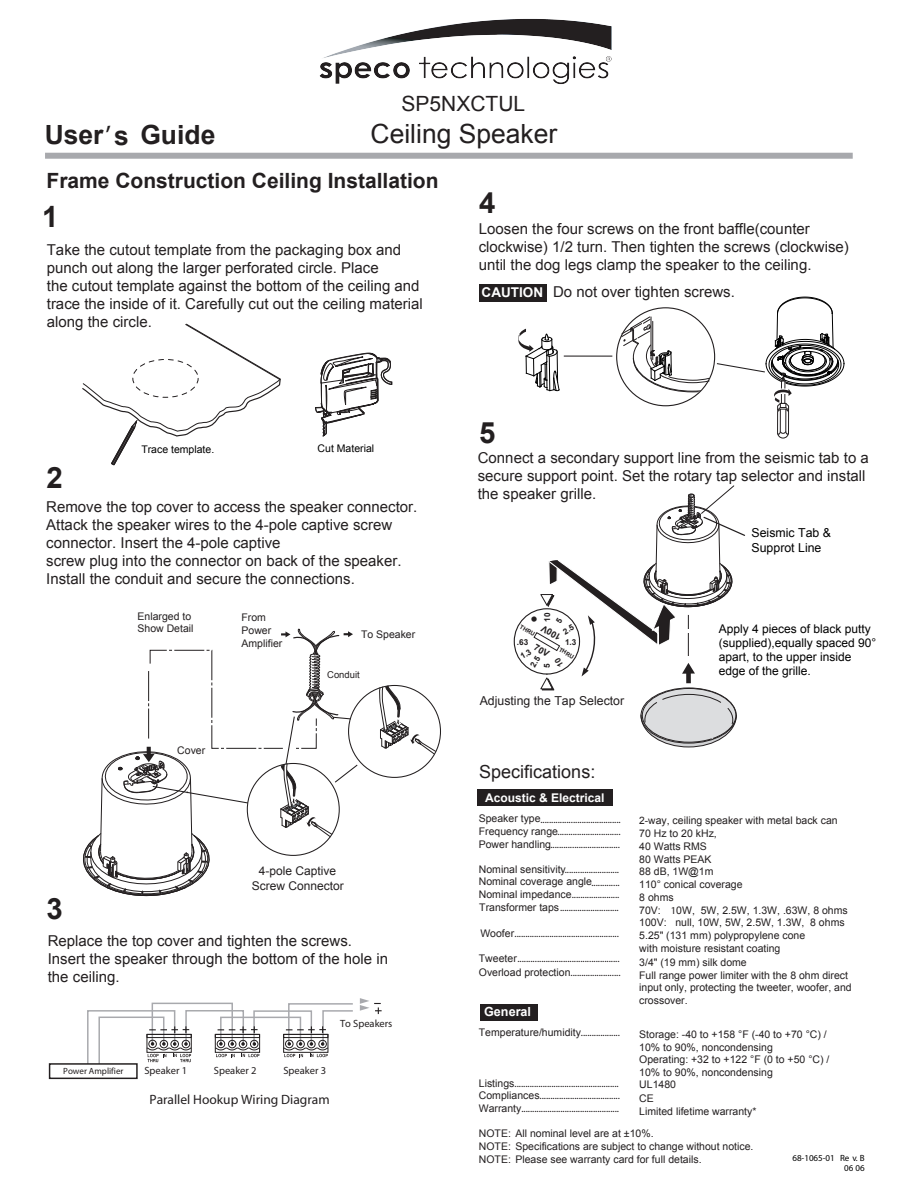
<style>
.page{position:relative;width:918px;height:1188px;background:#fff}
.page>*{position:absolute;margin:0;border:0;box-sizing:border-box;transform-origin:0 0}
.t1{font:700 29.4px "Arial";color:#231f20}
.t2{font:26.4px "Arial";color:#231f20}
.t3{font:700 26.4px "Arial";color:#231f20}
.t4{font:26.4px "Myriad";color:#231f20}
.t5{font:700 21px "Arial";color:#231f20}
.t6{font:21px "Arial";color:#231f20}
.t7{font:18px "Arial";color:#231f20}
.t8{font:15px/18px "Arial";color:#231f20}
.t9{font:13.5px "Myriad";color:#231f20}
.t10{font:700 13.5px "Arial";color:#fff}
.t11{font:700 12.6px "Arial";color:#fff}
.t12{font:12.3px "Arial";color:#231f20}
.t13{font:12.3px/14.5px "Arial";color:#000}
.t14{font:12px/14.2px "Arial";color:#000}
.t15{font:12px/14.4px "Arial";color:#231f20;text-align:center}
.t16{font:700 12px "Arial";color:#fff}
.t17{font:10.5px/12.6px "Arial";color:#231f20}
.t18{font:10.5px "Myriad";color:#231f20}
.t19{font:10.5px "Arial";color:#000}
.t20{font:9.45px "Arial";color:#231f20}
.t21{font:700 9.15px "Arial";color:#231f20}
.t22{font:9px/10.8px "Myriad";color:#000;text-align:right}
.t23{font:9px "Myriad";color:#231f20}
.t24{font:700 8.25px "Arial";color:#231f20}
.t25{font:700 5.85px "Arial";color:#231f20}
.s1{font-family:"Arial"}
.s2{font-size:10.2px}
.s3{font-family:"Myriad"}
</style>
<div class="page">
<div style="left:479px;top:284px;width:68px;height:18px;background:#231f20"></div>
<div style="left:45px;top:153px;width:808px;height:6px;background:#a8a9ad"></div>
<svg style="left:315px;top:352px;width:77px;height:85px"></svg>
<div style="left:477px;top:789px;width:136px;height:17px;background:#231f20"></div>
<div style="left:480px;top:1004px;width:57px;height:16px;background:#231f20"></div>
<hr style="left:564px;top:356px;width:48px;height:1px;background:#231f20">
<svg style="left:82px;top:323px;width:199px;height:142px"></svg>
<svg style="left:379px;top:685px;width:57px;height:70px"></svg>
<svg style="left:518px;top:329px;width:42px;height:62px"></svg>
<svg style="left:716px;top:296px;width:129px;height:143px"></svg>
<svg style="left:83px;top:628px;width:275px;height:268px"></svg>
<svg style="left:621px;top:316px;width:89px;height:77px"></svg>
<svg style="left:360px;top:998px;width:22px;height:16px"></svg>
<svg style="left:87px;top:1002px;width:266px;height:61px"></svg>
<div style="left:285px;top:1040px;width:8px;height:8px;border:1px solid #231f20;border-radius:50%"></div>
<div style="left:297px;top:1040px;width:7px;height:8px;border:1px solid #231f20;border-radius:50%"></div>
<div style="left:308px;top:1040px;width:7px;height:8px;border:1px solid #231f20;border-radius:50%"></div>
<div style="left:319px;top:1040px;width:7px;height:8px;border:1px solid #231f20;border-radius:50%"></div>
<div style="left:283px;top:1034px;width:45px;height:19px;border:1px solid #231f20"></div>
<div style="left:283px;top:1034px;width:45px;height:4px;border:1px solid #231f20"></div>
<div style="left:49px;top:1063px;width:89px;height:16px;border:1px solid #231f20"></div>
<img style="left:319px;top:18px;width:293px;height:66px">
<svg style="left:520px;top:485px;width:226px;height:262px"></svg>
<h3 class="t6" style="left:402px;top:90px;width:125px">SP5NXCTUL</h3>
<h2 class="t3" style="left:45px;top:118px;width:172px">User s Guide</h2>
<h2 class="t2" style="left:371px;top:117px;width:188px">Ceiling Speaker</h2>
<h2 class="t4" style="left:106px;top:107px;width:7px">,</h2>
<h3 class="t5" style="left:47px;top:166px;width:394px">Frame Construction Ceiling Installation</h3>
<h1 class="t1" style="left:42px;top:198px;width:18px">1</h1>
<p class="t8" style="left:47px;top:241px;width:378px">Take the cutout template from the packaging box and punch out along the larger perforated circle. Place<br>the cutout template against the bottom of the ceiling and trace the inside of it. Carefully cut out the ceiling material along the circle.</p>
<h1 class="t1" style="left:47px;top:458px;width:18px">2</h1>
<p class="t19" style="left:141px;top:442px;width:74px">Trace template.</p>
<p class="t19" style="left:318px;top:441px;width:58px">Cut Material</p>
<p class="t8" style="left:46px;top:498px;width:373px">Remove the top cover to access the speaker connector.<br>Attack the speaker wires to the 4-pole captive screw connector. Insert the 4-pole captive<br>screw plug into the connector on back of the speaker.<br>Install the conduit and secure the connections.</p>
<h1 class="t1" style="left:479px;top:183px;width:18px">4</h1>
<p class="t8" style="left:479px;top:220px;width:372px">Loosen the four screws on the front baffle(counter clockwise) 1/2 turn. Then tighten the screws (clockwise) until the dog legs clamp the speaker to the ceiling.</p>
<p class="t8" style="left:553px;top:283px;width:183px">Do not over tighten screws.</p>
<p class="t10" style="left:482px;top:283px;width:63px">CAUTION</p>
<h1 class="t1" style="left:479px;top:413px;width:18px">5</h1>
<p class="t8" style="left:478px;top:449px;width:393px">Connect a secondary support line from the seismic tab to a secure support point. Set the rotary tap selector and install the speaker grille.</p>
<p class="t13" style="left:752px;top:526px;width:81px">Seismic Tab &amp;<br>Supprot Line</p>
<p class="t17" style="left:138px;top:610px;width:58px">Enlarged to<br>Show Detail</p>
<p class="t17" style="left:242px;top:612px;width:42px">From<br>Power<br>Amplifier</p>
<p class="t17" style="left:177px;top:744px;width:30px">Cover</p>
<p class="t24" style="left:542px;top:622px;width:11px;rotate:-90deg">10</p>
<p class="t14" style="left:719px;top:621px;width:159px">Apply 4 pieces of black putty (supplied),equally spaced 90° apart, to the upper inside</p>
<p class="t25" style="left:522px;top:623px;width:18px;rotate:30deg">THRU</p>
<p class="t21" style="left:557px;top:643px;width:23px;rotate:-150deg">10 V0</p>
<p class="t17" style="left:361px;top:628px;width:56px">To Speaker</p>
<p class="t24" style="left:565px;top:636px;width:13px">1.3</p>
<p class="t24" style="left:517px;top:636px;width:13px">.63</p>
<p class="t25" style="left:561px;top:645px;width:18px;rotate:30deg">THRU</p>
<p class="t24" style="left:542px;top:668px;width:6px;rotate:-90deg">5</p>
<p class="t20" style="left:327px;top:668px;width:34px">Conduit</p>
<p class="t14" style="left:719px;top:664px;width:94px">edge of the grille.</p>
<p class="t12" style="left:480px;top:693px;width:146px">Adjusting the Tap Selector</p>
<p class="t7" style="left:479px;top:759px;width:118px">Specifications:</p>
<p class="t16" style="left:485px;top:789px;width:121px">Acoustic &amp; Electrical</p>
<p class="t15" style="left:252px;top:864px;width:94px">4-pole Captive<br>Screw Connector</p>
<h1 class="t1" style="left:47px;top:889px;width:18px">3</h1>
<p class="t8" style="left:48px;top:932px;width:342px">Replace the top cover and tighten the screws.<br>Insert the speaker through the bottom of the hole in the ceiling.</p>
<p class="t18" style="left:340px;top:1018px;width:54px">To Speakers</p>
<p class="t23" style="left:63px;top:1067px;width:62px">Power Amplifier</p>
<p class="t18" style="left:144px;top:1065px;width:44px">Speaker 1</p>
<p class="t18" style="left:214px;top:1065px;width:44px">Speaker 2</p>
<p class="t18" style="left:283px;top:1065px;width:44px">Speaker 3</p>
<p class="t9" style="left:150px;top:1093px;width:182px">Parallel Hookup Wiring Diagram</p>
<p class="t18" style="left:479px;top:814px;width:144px"><span class="s1">Speaker type</span>.....................................</p>
<p class="t17" style="left:639px;top:814px;width:200px"><span class="s2">2-w</span>ay, ceiling speaker with metal back can</p>
<p class="t18" style="left:479px;top:826px;width:143px"><span class="s1">Frequency range</span>.............................</p>
<p class="t17" style="left:639px;top:828px;width:79px">70 Hz to 20 kHz,</p>
<p class="t18" style="left:479px;top:839px;width:143px"><span class="s1">Power handling</span>.................................</p>
<p class="t17" style="left:639px;top:841px;width:69px">40 Watts RMS</p>
<p class="t18" style="left:479px;top:864px;width:142px"><span class="s1">Nominal sensitivity</span>.........................</p>
<p class="t17" style="left:639px;top:865px;width:76px">88 dB, 1W@1m</p>
<p class="t17" style="left:479px;top:875px;width:142px">Nominal coverage angle<span class="s3">.............</span></p>
<p class="t17" style="left:639px;top:878px;width:105px">110° conical coverage</p>
<p class="t18" style="left:479px;top:889px;width:142px"><span class="s1">Nominal impedance</span>......................</p>
<p class="t17" style="left:639px;top:891px;width:36px">8 ohms</p>
<p class="t18" style="left:479px;top:903px;width:141px"><span class="s1">Transformer taps</span>...........................</p>
<p class="t17" style="left:639px;top:904px;width:210px">70V: <span class="s3">1</span>0W, 5W, 2.5W, 1.3W, .63W, 8 ohms<br>100V: null, 10W, 5W, 2.5W, 1.3W, 8 ohms</p>
<p class="t18" style="left:480px;top:928px;width:140px"><span class="s1">Woofer</span>................................................</p>
<p class="t17" style="left:639px;top:929px;width:167px">5.25" (131 mm) polypropylene cone with moisture resistant coating</p>
<p class="t18" style="left:479px;top:953px;width:142px"><span class="s1">Tweeter</span>...............................................</p>
<p class="t17" style="left:639px;top:956px;width:109px">3/4" (19 mm) silk dome</p>
<p class="t18" style="left:479px;top:967px;width:143px"><span class="s1">Overload protection</span>.......................</p>
<p class="t17" style="left:639px;top:969px;width:214px">Full range power limiter with the 8 ohm direct input only, protecting the tweeter, woofer, and crossover.</p>
<p class="t17" style="left:479px;top:1027px;width:143px">Temperature/humidity<span class="s3">..................</span></p>
<p class="t17" style="left:639px;top:1028px;width:192px">Storage: -40 to +158 °F (-40 to +70 °C) /<br>10% to 90%, noncondensing<br>Operating: +32 to +122 °F (0 to +50 °C) /<br>10% to 90%, noncondensing</p>
<p class="t18" style="left:479px;top:1078px;width:141px"><span class="s1">Listings</span>................................................</p>
<p class="t17" style="left:639px;top:1078px;width:38px">UL1480</p>
<p class="t18" style="left:479px;top:1091px;width:143px"><span class="s1">Compliances</span>.....................................</p>
<p class="t17" style="left:639px;top:1093px;width:16px">CE</p>
<p class="t18" style="left:479px;top:1103px;width:142px"><span class="s1">Warranty</span>.............................................</p>
<p class="t17" style="left:639px;top:853px;width:74px">80 Watts PEAK</p>
<p class="t11" style="left:484px;top:1003px;width:48px">General</p>
<p class="t17" style="left:479px;top:1100px;width:279px;line-height:22.6px;text-indent:160px">Limited lifetime warranty*<br>NOTE: All nominal level are at ±10%.</p>
<p class="t17" style="left:479px;top:1140px;width:276px">NOTE: Specifications are subject to change without notice.<br>NOTE: Please see warranty card for full details.</p>
<p class="t22" style="left:792px;top:1153px;width:74px">68-1065-01 Re v. B<br>06 06</p>
</div>
